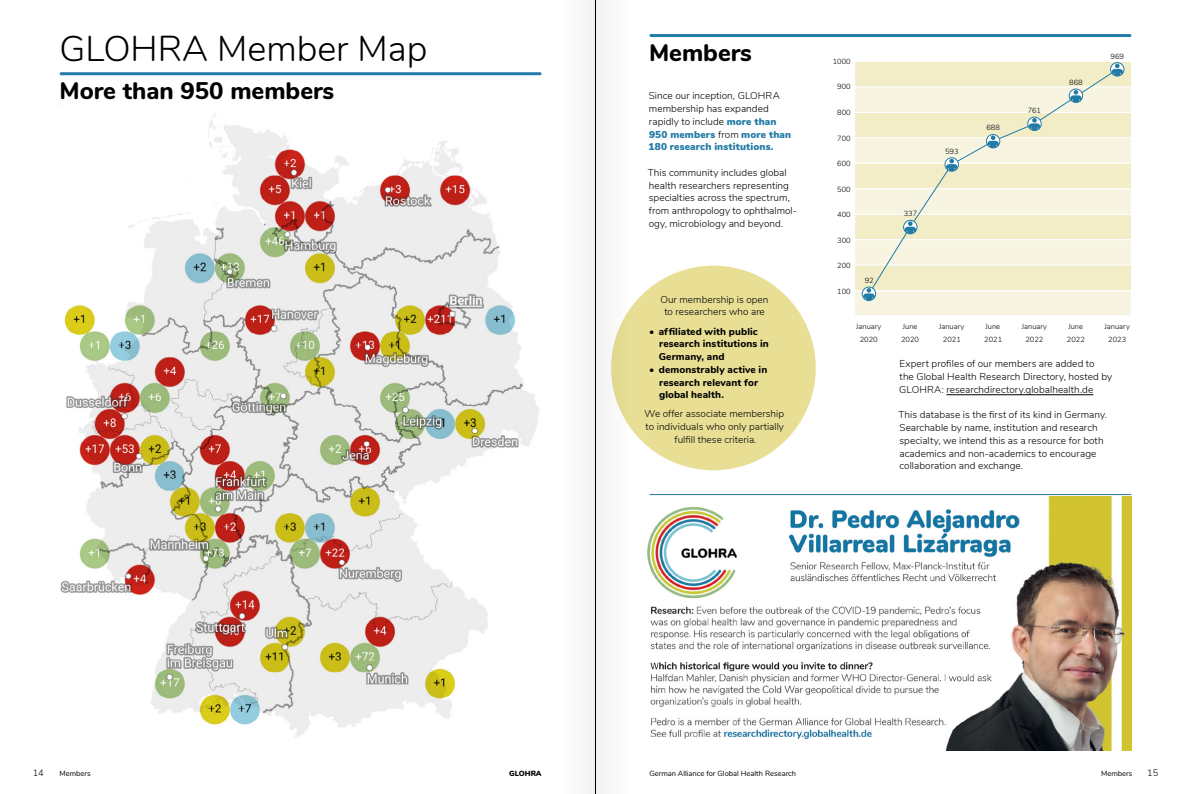
<style>
.page{position:relative;width:1191px;height:794px;background:#fff}
.page>*{position:absolute;margin:0;border:0;box-sizing:border-box;transform-origin:0 0}
.A_Head{font:300 36px "Nunito";color:#000}
.A_Head_sub{font:800 24px "Nunito";color:#000}
.Body_Text{font:300 10px/12.8px "Nunito";color:#000}
.Bullet_list{font:800 10px/12.8px "Nunito";letter-spacing:.01em;color:#000}
.t1{font:300 9.2px "Nunito";color:#000}
.Body_Text-2{font:300 7.5px "Nunito";color:#000}
.rubriktitel{font:7.5px "Nunito";color:#000}
.Body_small{font:900 7.5px "Nunito";color:#000}
.s1{font-weight:900;color:#227ba6}
</style>
<div class="page">
<img style="left:647px;top:497px;width:484px;height:253px">
<div style="left:854px;top:112px;width:278px;height:26px;background:#f2ecc7;border:1px solid #fff"></div>
<div style="left:611px;top:266px;width:204px;height:204px;background:#e8df95;border-radius:50%"></div>
<img style="left:60px;top:113px;width:479px;height:624px">
<hr style="left:61px;top:72px;width:479px;height:3px;background:#227ba6">
<hr style="left:651px;top:34px;width:479px;height:3px;background:#227ba6">
<div style="left:854px;top:137px;width:278px;height:27px;background:#f7f4e1;border:1px solid #fff"></div>
<div style="left:854px;top:163px;width:278px;height:26px;background:#f2ecc7;border:1px solid #fff"></div>
<div style="left:854px;top:188px;width:278px;height:27px;background:#f7f4e1;border:1px solid #fff"></div>
<div style="left:854px;top:214px;width:278px;height:26px;background:#f2ecc7;border:1px solid #fff"></div>
<div style="left:854px;top:239px;width:278px;height:26px;background:#f7f4e1;border:1px solid #fff"></div>
<div style="left:854px;top:264px;width:278px;height:27px;background:#f2ecc7;border:1px solid #fff"></div>
<div style="left:854px;top:290px;width:278px;height:26px;background:#f7f4e1;border:1px solid #fff"></div>
<hr style="left:946px;top:394px;width:147px;height:1px;background:#000">
<hr style="left:650px;top:494px;width:481px;height:1px;background:#227ba6">
<div style="left:854px;top:61px;width:278px;height:26px;background:#f2ecc7;border:1px solid #fff"></div>
<div style="left:854px;top:86px;width:278px;height:27px;background:#f7f4e1;border:1px solid #fff"></div>
<svg style="left:867px;top:72px;width:251px;height:223px"></svg>
<svg style="left:946px;top:159px;width:11px;height:12px"></svg>
<div style="left:944px;top:157px;width:14px;height:14px;border:1px solid #227ba6;border-radius:50%"></div>
<svg style="left:904px;top:221px;width:12px;height:13px"></svg>
<div style="left:903px;top:220px;width:14px;height:14px;border:1px solid #227ba6;border-radius:50%"></div>
<svg style="left:987px;top:135px;width:11px;height:13px"></svg>
<div style="left:986px;top:134px;width:14px;height:14px;border:1px solid #227ba6;border-radius:50%"></div>
<svg style="left:1028px;top:118px;width:12px;height:12px"></svg>
<div style="left:1027px;top:117px;width:14px;height:14px;border:1px solid #227ba6;border-radius:50%"></div>
<svg style="left:1070px;top:90px;width:11px;height:12px"></svg>
<div style="left:1069px;top:89px;width:13px;height:14px;border:1px solid #227ba6;border-radius:50%"></div>
<svg style="left:1111px;top:64px;width:12px;height:12px"></svg>
<div style="left:1110px;top:62px;width:14px;height:14px;border:1px solid #227ba6;border-radius:50%"></div>
<svg style="left:863px;top:288px;width:11px;height:12px"></svg>
<div style="left:862px;top:287px;width:14px;height:14px;border:1px solid #227ba6;border-radius:50%"></div>
<div style="left:595px;top:0;width:34px;height:794px;background:#f7f7f7"></div>
<div style="left:561px;top:0;width:34px;height:794px;background:#f8f8f8"></div>
<p class="A_Head" style="left:60px;top:22px;width:369px">GLOHRA Member Map</p>
<p class="A_Head_sub" style="left:649px;top:35px;width:104px">Members</p>
<p class="A_Head_sub" style="left:60px;top:73px;width:276px">More than 950 members</p>
<p class="Body_Text" style="left:648px;top:89px;width:144px">Since our inception, GLOHRA membership has expanded rapidly to include <span class="s1">more than<br>950 members</span> from <span class="s1">more than<br>180 research institutions.</span></p>
<p class="Body_Text" style="left:648px;top:165px;width:151px">This community includes global health researchers representing specialties across the spectrum, from anthropology to ophthalmol&shy;ogy, microbiology and beyond.</p>
<p class="Body_Text" style="left:660px;top:292px;width:109px;text-align:center">Our membership is open to researchers who are</p>
<p class="Bullet_list" style="left:659px;top:324px;width:112px;text-indent:-10px">• affiliated with public research institutions in<br>Germany, and</p>
<p class="Bullet_list" style="left:659px;top:362px;width:110px;text-indent:-10px">• demonstrably active in research relevant for global health.</p>
<p class="Body_Text" style="left:644px;top:407px;width:141px;text-align:center">We offer associate membership to individuals who only partially fulfill these criteria.</p>
<p class="Body_Text-2" style="left:832px;top:56px;width:19px">1000</p>
<p class="Body_Text-2" style="left:837px;top:81px;width:15px">900</p>
<p class="Body_Text-2" style="left:837px;top:107px;width:15px">800</p>
<p class="Body_Text-2" style="left:837px;top:132px;width:15px">700</p>
<p class="Body_Text-2" style="left:837px;top:158px;width:15px">600</p>
<p class="Body_Text-2" style="left:837px;top:183px;width:15px">500</p>
<p class="Body_Text-2" style="left:837px;top:209px;width:15px">400</p>
<p class="Body_Text-2" style="left:837px;top:234px;width:15px">300</p>
<p class="Body_Text-2" style="left:837px;top:260px;width:15px">200</p>
<p class="Body_Text-2" style="left:837px;top:285px;width:15px">100</p>
<p class="Body_Text-2" style="left:864px;top:275px;width:10px">92</p>
<p class="Body_Text-2" style="left:856px;top:321px;width:27px">January</p>
<p class="Body_Text-2" style="left:859px;top:333px;width:19px">2020</p>
<p class="Body_Text-2" style="left:903px;top:208px;width:15px">337</p>
<p class="Body_Text-2" style="left:945px;top:146px;width:15px">593</p>
<p class="Body_Text-2" style="left:986px;top:122px;width:15px">688</p>
<p class="Body_Text-2" style="left:1027px;top:105px;width:15px">761</p>
<p class="Body_Text-2" style="left:1069px;top:77px;width:15px">868</p>
<p class="Body_Text-2" style="left:1110px;top:51px;width:15px">969</p>
<p class="Body_Text-2" style="left:903px;top:321px;width:16px">June</p>
<p class="Body_Text-2" style="left:901px;top:333px;width:19px">2020</p>
<p class="Body_Text-2" style="left:939px;top:321px;width:27px">January</p>
<p class="Body_Text-2" style="left:942px;top:333px;width:19px">2021</p>
<p class="Body_Text-2" style="left:985px;top:321px;width:16px">June</p>
<p class="Body_Text-2" style="left:984px;top:333px;width:19px">2021</p>
<p class="Body_Text-2" style="left:1021px;top:321px;width:27px">January</p>
<p class="Body_Text-2" style="left:1025px;top:333px;width:19px">2022</p>
<p class="Body_Text-2" style="left:1068px;top:321px;width:16px">June</p>
<p class="Body_Text-2" style="left:1066px;top:333px;width:19px">2022</p>
<p class="Body_Text-2" style="left:1104px;top:321px;width:27px">January</p>
<p class="Body_Text-2" style="left:1108px;top:333px;width:19px">2023</p>
<p class="Body_Text" style="left:899px;top:357px;width:214px">Expert profiles of our members are added to<br>the Global Health Research Directory, hosted by<br>GLOHRA: researchdirectory.globalhealth.de</p>
<p class="Body_Text" style="left:898px;top:408px;width:210px">This database is the first of its kind in Germany.<br>Searchable by name, institution and research specialty, we intend this as a resource for both academics and non-academics to encourage collaboration and exchange.</p>
<p class="t1" style="left:33px;top:765px;width:13px">14</p>
<p class="rubriktitel" style="left:60px;top:767px;width:33px">Members</p>
<p class="Body_small" style="left:509px;top:767px;width:34px">GLOHRA</p>
<p class="rubriktitel" style="left:649px;top:767px;width:148px">German Alliance for Global Health Research</p>
<p class="rubriktitel" style="left:1101px;top:767px;width:33px">Members</p>
<p class="t1" style="left:1147px;top:765px;width:13px">15</p>
</div>
